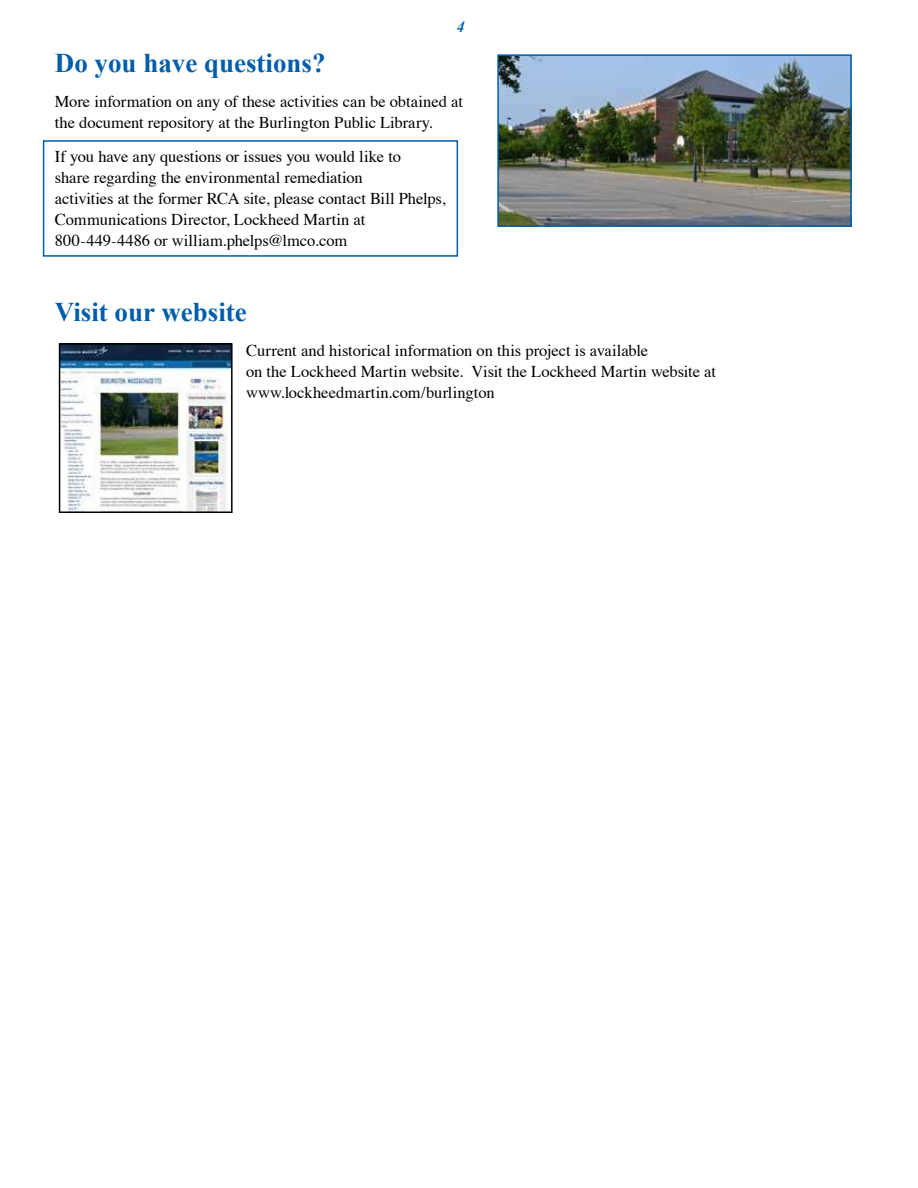
<style>
.page{position:relative;width:918px;height:1188px;background:#fff}
.page>*{position:absolute;margin:0;border:0;box-sizing:border-box;transform-origin:0 0}
.t1{font:700 27px "Times New Roman";color:#005daa}
.t2{font:16.5px/21px "Times";letter-spacing:-.005em;color:#000}
.t3{font:italic 700 15.75px "Times New Roman";color:#005daa}
</style>
<div class="page">
<div style="left:43px;top:140px;width:415px;height:117px;border:2px solid #005daa"></div>
<img style="left:62px;top:346px;width:168px;height:164px">
<div style="left:59px;top:343px;width:174px;height:170px;border:2px solid #000"></div>
<img style="left:500px;top:57px;width:349px;height:167px">
<div style="left:497px;top:54px;width:355px;height:173px;border:2px solid #005daa"></div>
<p class="t3" style="left:457px;top:16px;width:9px">4</p>
<h1 class="t1" style="left:55px;top:45px;width:272px">Do you have questions?</h1>
<p class="t2" style="left:55px;top:89px;width:410px">More information on any of these activities can be obtained at the document repository at the Burlington Public Library.</p>
<p class="t2" style="left:55px;top:145px;width:392px">If you have any questions or issues you would like to<br>share regarding the environmental remediation<br>activities at the former RCA site, please contact Bill Phelps, Communications Director, Lockheed Martin at 800-449-4486 or william.phelps@lmco.com</p>
<h1 class="t1" style="left:55px;top:294px;width:193px">Visit our website</h1>
<p class="t2" style="left:246px;top:338px;width:471px">Current and historical information on this project is available<br>on the Lockheed Martin website. Visit the Lockheed Martin website at www.lockheedmartin.com/burlington</p>
</div>
